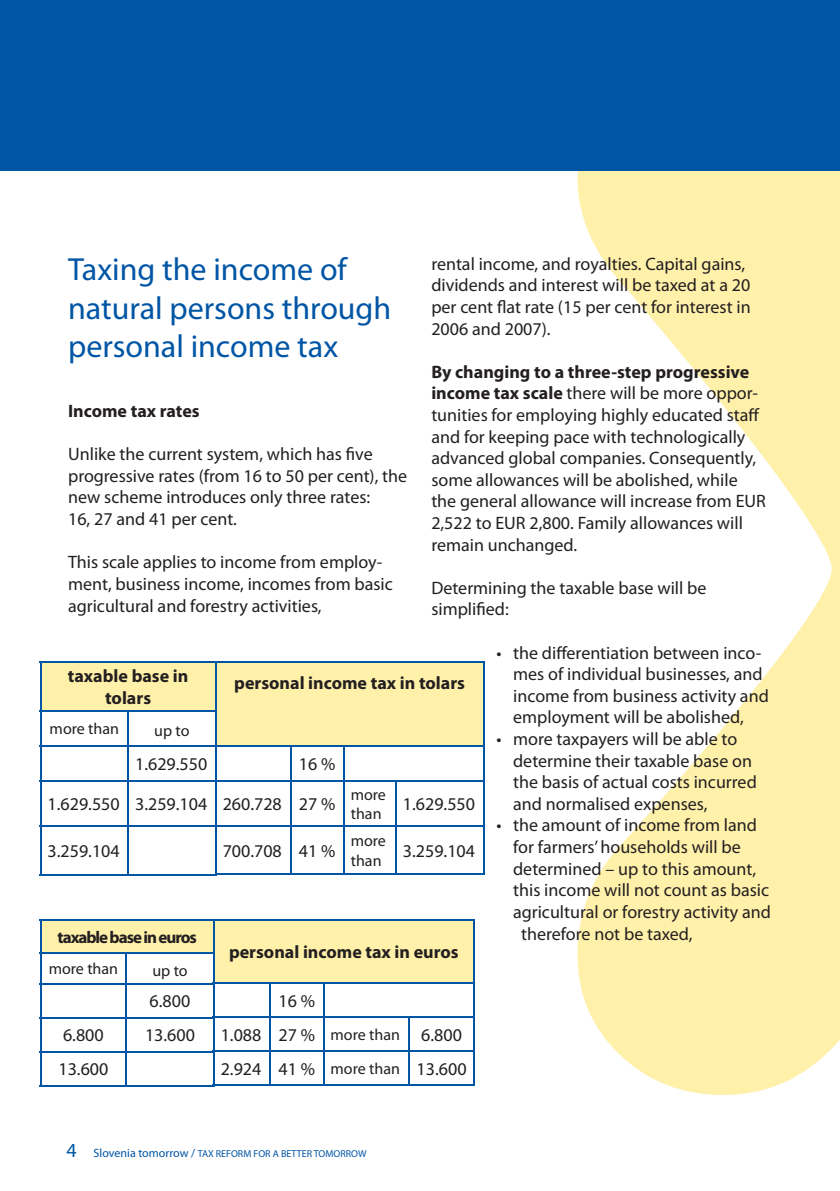
<style>
.page{position:relative;width:840px;height:1191px;background:#fff}
.page>*{position:absolute;margin:0;border:0;box-sizing:border-box;transform-origin:0 0}
.t1{font:32px/38.4px "Myriad Pro";color:#0155a5}
.t2{font:18px/21.6px "Myriad Pro";color:#231f20}
.t3{font:700 18px/21.6px "Myriad Pro";color:#231f20;text-align:center}
.t4{font:700 17px "Myriad Pro";letter-spacing:-.06em;color:#231f20}
.t5{font:16px/19.2px "Myriad Pro";color:#231f20}
.t6{font:10px "Myriad Pro";color:#0155a5}
.s1{font-weight:700}
.s2{font-size:18px}
.s3{font-size:20px}
.s4{font-size:12px}
</style>
<div class="page">
<svg style="left:577px;top:170px;width:262px;height:925px;fill:#fff0aa"></svg>
<div style="left:0;top:0;width:839px;height:170px;background:#0155a5"></div>
<div style="left:41px;top:662px;width:174px;height:49px;background:#fff0aa"></div>
<hr style="left:40px;top:661px;width:88px;height:1px;background:#0155a5">
<hr style="left:40px;top:662px;width:1px;height:48px;background:#0155a5">
<hr style="left:128px;top:661px;width:88px;height:1px;background:#0155a5">
<hr style="left:40px;top:710px;width:88px;height:2px;background:#0155a5">
<hr style="left:40px;top:712px;width:1px;height:32px;background:#0155a5">
<hr style="left:128px;top:710px;width:88px;height:2px;background:#0155a5">
<hr style="left:40px;top:744px;width:88px;height:2px;background:#0155a5">
<hr style="left:40px;top:746px;width:1px;height:34px;background:#0155a5">
<hr style="left:40px;top:780px;width:88px;height:1px;background:#0155a5">
<hr style="left:40px;top:781px;width:1px;height:44px;background:#0155a5">
<hr style="left:40px;top:825px;width:88px;height:2px;background:#0155a5">
<hr style="left:40px;top:827px;width:1px;height:46px;background:#0155a5">
<hr style="left:40px;top:873px;width:88px;height:2px;background:#0155a5">
<hr style="left:128px;top:873px;width:88px;height:2px;background:#0155a5">
<hr style="left:215px;top:873px;width:75px;height:2px;background:#0155a5">
<hr style="left:290px;top:873px;width:54px;height:2px;background:#0155a5">
<svg style="left:41px;top:712px;width:441px;height:162px"></svg>
<hr style="left:343px;top:746px;width:1px;height:34px;background:#0155a5">
<hr style="left:482px;top:746px;width:2px;height:34px;background:#0155a5">
<hr style="left:343px;top:780px;width:52px;height:1px;background:#0155a5">
<hr style="left:343px;top:781px;width:1px;height:44px;background:#0155a5">
<hr style="left:395px;top:780px;width:89px;height:1px;background:#0155a5">
<hr style="left:395px;top:781px;width:1px;height:44px;background:#0155a5">
<hr style="left:482px;top:781px;width:2px;height:44px;background:#0155a5">
<hr style="left:343px;top:825px;width:52px;height:2px;background:#0155a5">
<hr style="left:343px;top:827px;width:1px;height:46px;background:#0155a5">
<hr style="left:395px;top:825px;width:89px;height:2px;background:#0155a5">
<hr style="left:395px;top:827px;width:1px;height:46px;background:#0155a5">
<hr style="left:482px;top:827px;width:2px;height:46px;background:#0155a5">
<hr style="left:343px;top:873px;width:52px;height:1px;background:#0155a5">
<hr style="left:395px;top:873px;width:89px;height:1px;background:#0155a5">
<div style="left:215px;top:662px;width:268px;height:83px;background:#fff0aa"></div>
<hr style="left:214px;top:661px;width:270px;height:2px;background:#0155a5">
<hr style="left:214px;top:663px;width:2px;height:81px;background:#0155a5">
<hr style="left:482px;top:663px;width:2px;height:81px;background:#0155a5">
<hr style="left:214px;top:744px;width:270px;height:2px;background:#0155a5">
<div style="left:41px;top:920px;width:173px;height:33px;background:#fff0aa"></div>
<hr style="left:40px;top:919px;width:86px;height:2px;background:#0155a5">
<hr style="left:40px;top:921px;width:1px;height:31px;background:#0155a5">
<hr style="left:126px;top:919px;width:88px;height:2px;background:#0155a5">
<hr style="left:40px;top:952px;width:86px;height:2px;background:#0155a5">
<hr style="left:126px;top:952px;width:88px;height:2px;background:#0155a5">
<hr style="left:40px;top:1084px;width:86px;height:2px;background:#0155a5">
<hr style="left:126px;top:1084px;width:88px;height:2px;background:#0155a5">
<hr style="left:213px;top:1084px;width:57px;height:2px;background:#0155a5">
<hr style="left:270px;top:1084px;width:54px;height:2px;background:#0155a5">
<svg style="left:40px;top:954px;width:285px;height:131px"></svg>
<hr style="left:322px;top:984px;width:2px;height:32px;background:#0155a5">
<hr style="left:473px;top:984px;width:1px;height:32px;background:#0155a5">
<hr style="left:322px;top:1016px;width:87px;height:2px;background:#0155a5">
<hr style="left:322px;top:1018px;width:2px;height:32px;background:#0155a5">
<hr style="left:409px;top:1016px;width:65px;height:2px;background:#0155a5">
<hr style="left:408px;top:1018px;width:2px;height:32px;background:#0155a5">
<hr style="left:473px;top:1018px;width:1px;height:32px;background:#0155a5">
<hr style="left:322px;top:1050px;width:87px;height:2px;background:#0155a5">
<hr style="left:322px;top:1052px;width:2px;height:32px;background:#0155a5">
<hr style="left:409px;top:1050px;width:65px;height:2px;background:#0155a5">
<hr style="left:408px;top:1052px;width:2px;height:32px;background:#0155a5">
<hr style="left:473px;top:1052px;width:1px;height:32px;background:#0155a5">
<hr style="left:322px;top:1084px;width:87px;height:2px;background:#0155a5">
<hr style="left:409px;top:1084px;width:65px;height:2px;background:#0155a5">
<div style="left:214px;top:920px;width:259px;height:63px;background:#fff0aa"></div>
<hr style="left:213px;top:919px;width:261px;height:1px;background:#0155a5">
<hr style="left:213px;top:920px;width:1px;height:62px;background:#0155a5">
<hr style="left:473px;top:920px;width:1px;height:62px;background:#0155a5">
<hr style="left:213px;top:982px;width:261px;height:2px;background:#0155a5">
<p class="t2" style="left:431px;top:253px;width:320px">rental income, and royalties. Capital gains, dividends and interest will be taxed at a 20 per cent flat rate (15 per cent for interest in 2006 and 2007).</p>
<p class="t2" style="left:431px;top:361px;width:336px"><span class="s1">By changing to a three-step progressive income tax scale</span> there will be more oppor&shy;tunities for employing highly educated staff and for keeping pace with technologically advanced global companies. Consequently, some allowances will be abolished, while the general allowance will increase from EUR 2,522 to EUR 2,800. Family allowances will remain unchanged.</p>
<p class="t2" style="left:431px;top:577px;width:276px">Determining the taxable base will be simplified:</p>
<p class="t2" style="left:513px;top:642px;width:257px;text-indent:-17px">• the differentiation between inco&shy;mes of individual businesses, and income from business activity and employment will be abolished,</p>
<p class="t2" style="left:513px;top:728px;width:245px;text-indent:-17px">• more taxpayers will be able to determine their taxable base on the basis of actual costs incurred and normalised expenses,</p>
<p class="t2" style="left:496px;top:815px;width:262px">• the amount of income from land</p>
<p class="t2" style="left:513px;top:836px;width:229px">for farmers’ households will be</p>
<p class="t2" style="left:513px;top:858px;width:244px">determined – up to this amount,</p>
<p class="t2" style="left:513px;top:879px;width:257px">this income will not count as basic</p>
<p class="t2" style="left:513px;top:901px;width:259px">agricultural or forestry activity and</p>
<p class="t2" style="left:521px;top:923px;width:173px">therefore not be taxed,</p>
<h1 class="t1" style="left:68px;top:251px;width:324px">Taxing the income of natural persons through personal income tax</h1>
<p class="t3" style="left:68px;top:400px;width:133px">Income tax rates</p>
<p class="t2" style="left:68px;top:444px;width:340px">Unlike the current system, which has five progressive rates (from 16 to 50 per cent), the new scheme introduces only three rates:<br>16, 27 and 41 per cent.</p>
<p class="t2" style="left:68px;top:552px;width:326px">This scale applies to income from employ&shy;ment, business income, incomes from basic agricultural and forestry activities,</p>
<p class="t3" style="left:68px;top:665px;width:122px">taxable base in tolars</p>
<p class="t5" style="left:50px;top:719px;width:71px">more than</p>
<p class="t5" style="left:154px;top:721px;width:37px">up to</p>
<p class="t2" style="left:135px;top:753px;width:74px">1.629.550</p>
<p class="t2" style="left:48px;top:794px;width:161px">1.629.550 3.259.104</p>
<p class="t2" style="left:48px;top:840px;width:74px">3.259.104</p>
<p class="t3" style="left:234px;top:672px;width:232px">personal income tax in tolars</p>
<p class="t2" style="left:299px;top:753px;width:38px">16 %</p>
<p class="t2" style="left:222px;top:794px;width:114px">260.728 27 %</p>
<p class="t2" style="left:222px;top:840px;width:114px">700.708 41 %</p>
<p class="t5" style="left:350px;top:785px;width:37px">more than</p>
<p class="t2" style="left:402px;top:793px;width:74px">1.629.550</p>
<p class="t5" style="left:350px;top:831px;width:37px">more than</p>
<p class="t2" style="left:402px;top:840px;width:74px">3.259.104</p>
<p class="t4" style="left:57px;top:928px;width:141px">taxable base in euros</p>
<p class="t5" style="left:49px;top:959px;width:71px">more than</p>
<p class="t5" style="left:152px;top:961px;width:37px">up to</p>
<p class="t2" style="left:149px;top:991px;width:42px">6.800</p>
<p class="t2" style="left:63px;top:1025px;width:42px">6.800</p>
<p class="t2" style="left:145px;top:1025px;width:51px">13.600</p>
<p class="t2" style="left:58px;top:1059px;width:51px">13.600</p>
<p class="t3" style="left:229px;top:941px;width:231px">personal income tax in euros</p>
<p class="t2" style="left:221px;top:984px;width:96px;line-height:34px;text-align:justify;text-indent:58px">16 % 1.088 27 % 2.924 41 %</p>
<p class="t5" style="left:330px;top:1018px;width:137px;line-height:34px">more than <span class="s2">6.800 </span>more than <span class="s2">13.600</span></p>
<p class="t6" style="left:66px;top:1148px;width:301px"><span class="s3">4</span> <span class="s4">Slovenia tomorrow /</span> TAX REFORM FOR A BETTER TOMORROW</p>
</div>
